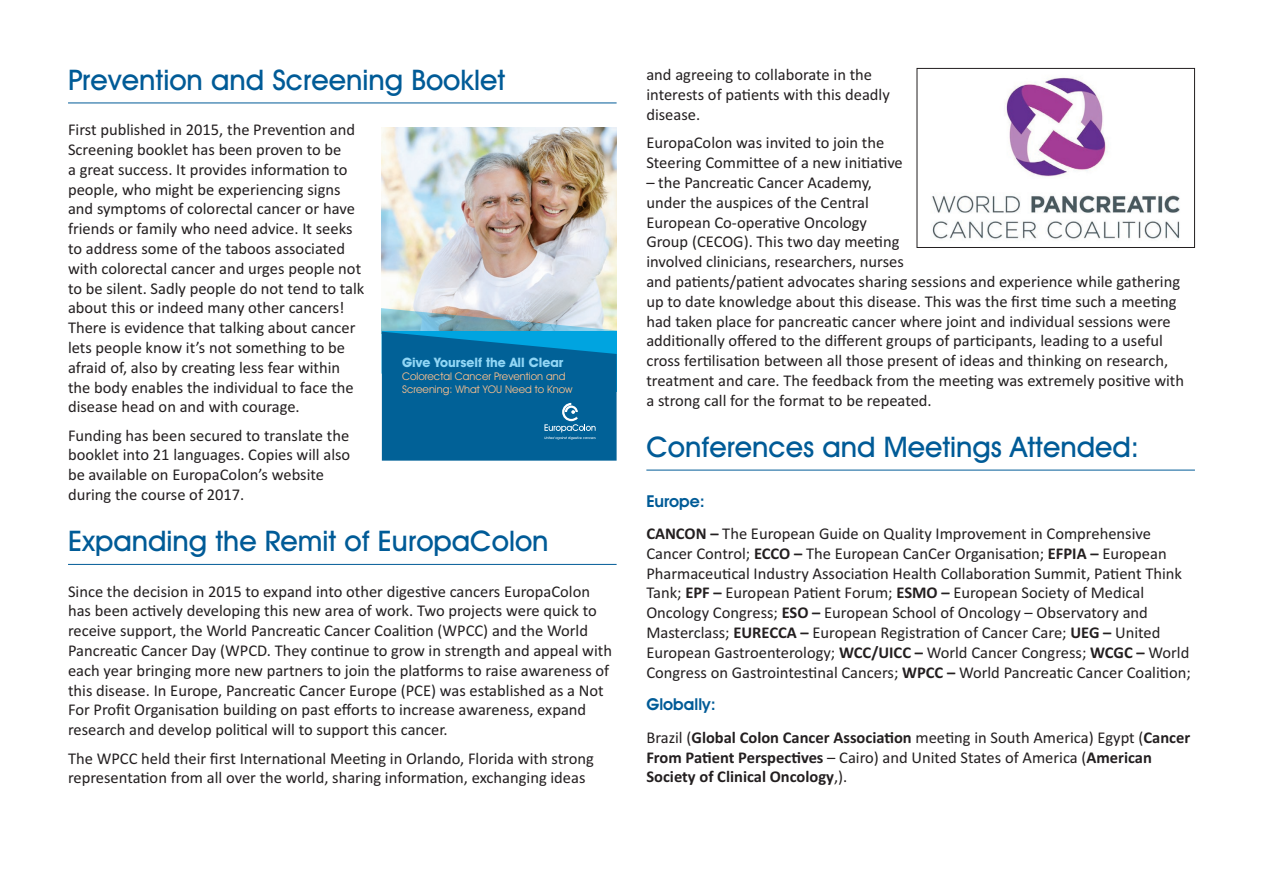
<style>
.page{position:relative;width:1263px;height:893px;background:#fff}
.page>*{position:absolute;margin:0;border:0;box-sizing:border-box;transform-origin:0 0}
.t1{font:500 28.5px "Avant Garde IT Cby BT";color:#005b97}
.t2{font:16.5px/19.8px "Calibri";color:#231f20}
.t3{font:700 16.5px/19.8px "Calibri";color:#231f20}
.t4{font:600 16.5px "Avant Garde IT Cby BT";color:#005b97}
.t5{font:700 13.05px "Avant Garde IT Cby BT";color:#91d6f5}
.t6{font:10.65px/12.8px "Avant Garde IT Cby BT";color:#fbc08e}
.s1{font-weight:700}
.s2{font-weight:400}
</style>
<div class="page">
<hr style="left:68px;top:103px;width:549px;height:1px;background:#005b97">
<hr style="left:68px;top:564px;width:549px;height:1px;background:#005b97">
<hr style="left:646px;top:470px;width:549px;height:1px;background:#005b97">
<img style="left:382px;top:128px;width:235px;height:180px">
<svg style="left:382px;top:308px;width:235px;height:153px;background:#1c76a5"></svg>
<img style="left:932px;top:77px;width:248px;height:162px">
<div style="left:917px;top:68px;width:278px;height:180px;border:1px solid #231f20"></div>
<h1 class="t1" style="left:68px;top:62px;width:439px">Prevention and Screening Booklet</h1>
<p class="t2" style="left:68px;top:119px;width:298px">First published in 2015, the Prevention and Screening booklet has been proven to be<br>a great success. It provides information to people, who might be experiencing signs and symptoms of colorectal cancer or have friends or family who need advice. It seeks to address some of the taboos associated with colorectal cancer and urges people not to be silent. Sadly people do not tend to talk about this or indeed many other cancers!<br>There is evidence that talking about cancer lets people know it’s not something to be afraid of, also by creating less fear within the body enables the individual to face the disease head on and with courage.</p>
<p class="t2" style="left:68px;top:424px;width:284px">Funding has been secured to translate the booklet into 21 languages. Copies will also be available on EuropaColon’s website during the course of 2017.</p>
<h1 class="t1" style="left:68px;top:524px;width:482px">Expanding the Remit of EuropaColon</h1>
<p class="t2" style="left:68px;top:580px;width:545px">Since the decision in 2015 to expand into other digestive cancers EuropaColon has been actively developing this new area of work. Two projects were quick to receive support, the World Pancreatic Cancer Coalition (WPCC) and the World Pancreatic Cancer Day (WPCD. They continue to grow in strength and appeal with each year bringing more new partners to join the platforms to raise awareness of this disease. In Europe, Pancreatic Cancer Europe (PCE) was established as a Not For Profit Organisation building on past efforts to increase awareness, expand research and develop political will to support this cancer.</p>
<p class="t2" style="left:68px;top:747px;width:527px">The WPCC held their first International Meeting in Orlando, Florida with strong representation from all over the world, sharing information, exchanging ideas</p>
<p class="t5" style="left:402px;top:355px;width:163px">Give Yourself the All Clear</p>
<p class="t6" style="left:402px;top:370px;width:172px">Colorectal Cancer Prevention and<br>Screening: What YOU Need to Know</p>
<p class="t2" style="left:646px;top:64px;width:245px">and agreeing to collaborate in the interests of patients with this deadly disease.</p>
<p class="t2" style="left:646px;top:132px;width:258px">EuropaColon was invited to join the<br>Steering Committee of a new initiative</p>
<p class="t2" style="left:646px;top:172px;width:539px">– the Pancreatic Cancer Academy,<br>under the auspices of the Central<br>European Co-operative Oncology<br>Group (CECOG). This two day meeting<br>involved clinicians, researchers, nurses<br>and patients/patient advocates sharing sessions and experience while gathering up to date knowledge about this disease. This was the first time such a meeting had taken place for pancreatic cancer where joint and individual sessions were additionally offered to the different groups of participants, leading to a useful cross fertilisation between all those present of ideas and thinking on research, treatment and care. The feedback from the meeting was extremely positive with a strong call for the format to be repeated.</p>
<h1 class="t1" style="left:646px;top:429px;width:494px">Conferences and Meetings Attended:</h1>
<p class="t4" style="left:646px;top:491px;width:60px">Europe:</p>
<p class="t2" style="left:646px;top:523px;width:546px"><span class="s1">CANCON –</span> The European Guide on Quality Improvement in Comprehensive Cancer Control; <span class="s1">ECCO –</span> The European CanCer Organisation; <span class="s1">EFPIA –</span> European Pharmaceutical Industry Association Health Collaboration Summit, Patient Think Tank; <span class="s1">EPF –</span> European Patient Forum; <span class="s1">ESMO –</span> European Society of Medical Oncology Congress; <span class="s1">ESO –</span> European School of Oncology – Observatory and Masterclass; <span class="s1">EURECCA –</span> European Registration of Cancer Care; <span class="s1">UEG –</span> United European Gastroenterology; <span class="s1">WCC/UICC –</span> World Cancer Congress; <span class="s1">WCGC –</span> World Congress on Gastrointestinal Cancers; <span class="s1">WPCC –</span> World Pancreatic Cancer Coalition;</p>
<p class="t4" style="left:646px;top:694px;width:71px">Globally:</p>
<p class="t3" style="left:646px;top:727px;width:545px"><span class="s2">Brazil (</span>Global Colon Cancer Association <span class="s2">meeting in South America) Egypt (</span>Cancer<br>From Patient Perspectives <span class="s2">– Cairo) and United States of America (</span>American<br>Society of Clinical Oncology<span class="s2">,).</span></p>
</div>
